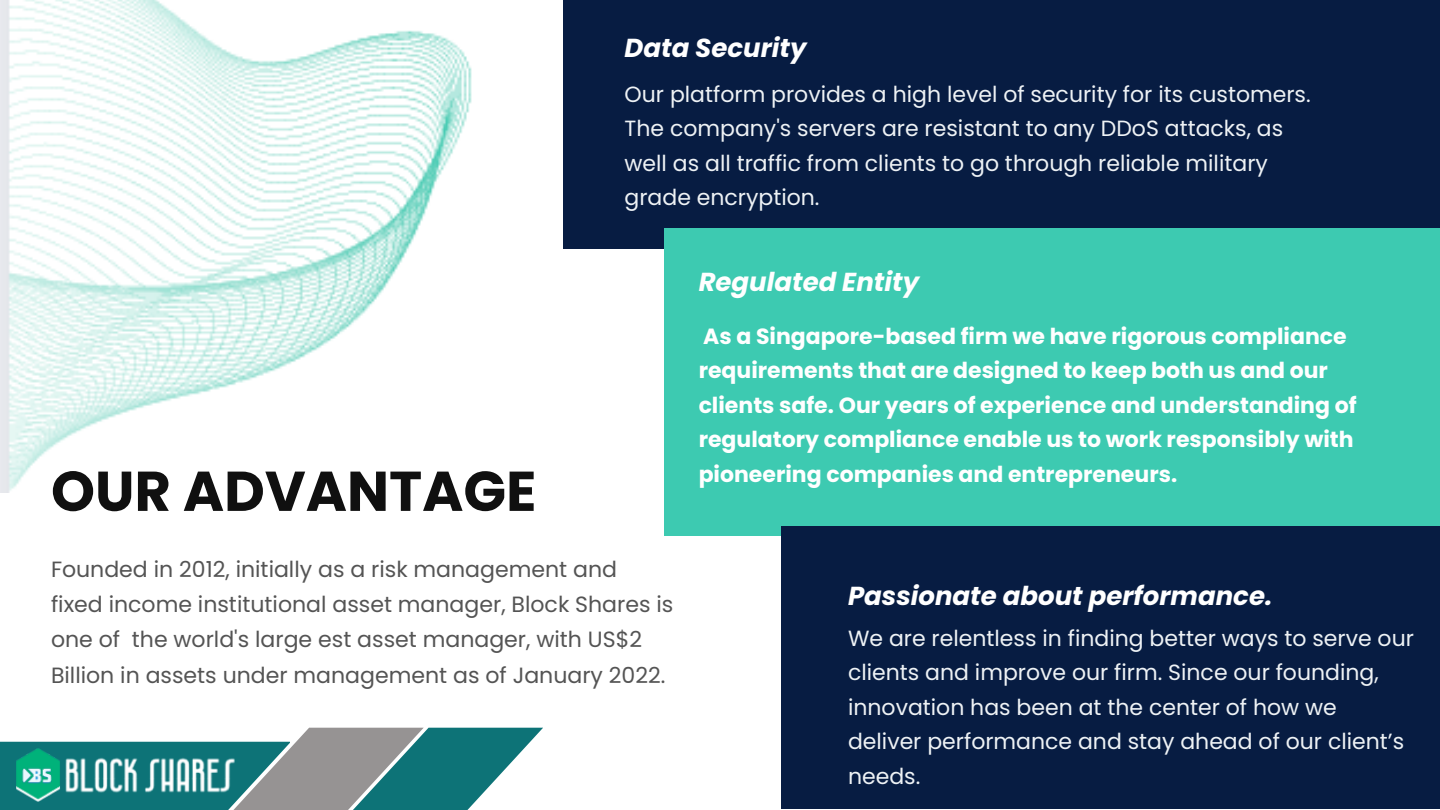
<style>
.page{position:relative;width:1440px;height:810px;background:#fff}
.page>*{position:absolute;margin:0;border:0;box-sizing:border-box;transform-origin:0 0}
.t1{font:700 56px "Poppins";color:#101010}
.t2{font:italic 700 26px "Poppins";color:#fff}
.t3{font:22px/34.5px "Poppins";color:#eef2f5}
.t4{font:700 22px/34.5px "Poppins";color:#fff}
.t5{font:22px/35.2px "Poppins";color:#545454}
</style>
<div class="page">
<div style="left:563px;top:0;width:877px;height:249px;background:#071c42"></div>
<div style="left:664px;top:228px;width:776px;height:308px;background:#3dcab1"></div>
<div style="left:781px;top:526px;width:659px;height:283px;background:#071c42"></div>
<img style="left:0;top:0;width:472px;height:493px">
<svg style="left:0;top:728px;width:543px;height:82px"></svg>
<img style="left:14px;top:745px;width:223px;height:60px">
<h1 class="t1" style="left:51px;top:452px;width:487px">OUR ADVANTAGE</h1>
<p class="t2" style="left:625px;top:29px;width:183px">Data Security</p>
<p class="t3" style="left:625px;top:77px;width:688px">Our platform provides a high level of security for its customers.<br>The company's servers are resistant to any DDoS attacks, as well as all traffic from clients to go through reliable military grade encryption.</p>
<p class="t2" style="left:699px;top:264px;width:222px">Regulated Entity</p>
<p class="t4" style="left:699px;top:319px;width:660px">As a Singapore-based firm we have rigorous compliance requirements that are designed to keep both us and our clients safe. Our years of experience and understanding of regulatory compliance enable us to work responsibly with pioneering companies and entrepreneurs.</p>
<p class="t5" style="left:51px;top:552px;width:624px">Founded in 2012, initially as a risk management and fixed income institutional asset manager, Block Shares is one of the world's large est asset manager, with US$2<br>Billion in assets under management as of January 2022.</p>
<p class="t2" style="left:848px;top:578px;width:426px">Passionate about performance.</p>
<p class="t3" style="left:848px;top:621px;width:567px">We are relentless in finding better ways to serve our clients and improve our firm. Since our founding, innovation has been at the center of how we deliver performance and stay ahead of our client’s needs.</p>
</div>
